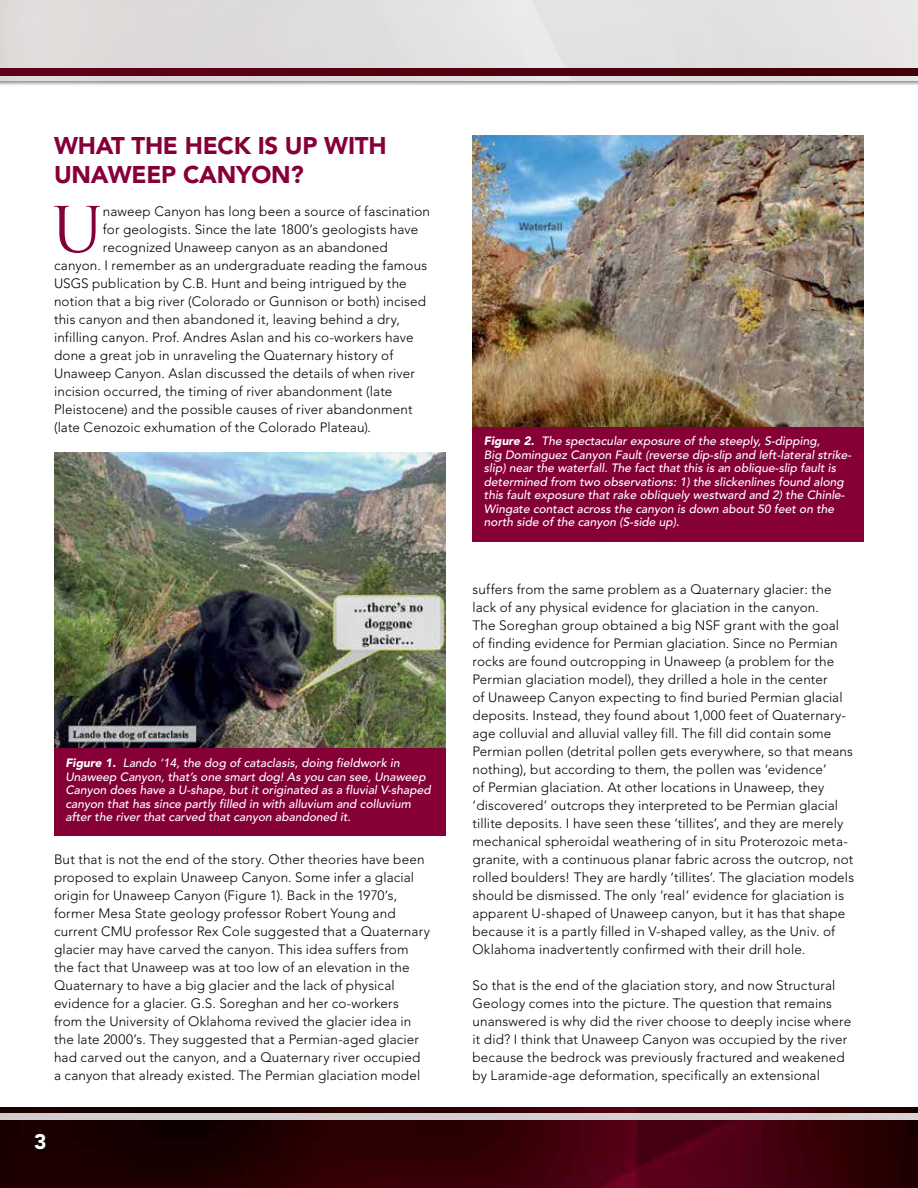
<style>
.page{position:relative;width:918px;height:1188px;background:#fff}
.page>*{position:absolute;margin:0;border:0;box-sizing:border-box;transform-origin:0 0}
.t1{font:61.35px "Trajan Pro 3";color:#860038}
.t2{font:900 24px/28.5px "Avenir";letter-spacing:-.01em;color:#860038}
.t3{font:900 21px "Avenir";color:#fff}
.t4{font:300 13.5px/18px "Avenir";letter-spacing:.01em;color:#000}
.t5{font:italic 500 12px/13.5px "Avenir";color:#fff}
.s1{font-weight:900}
</style>
<div class="page">
<div style="left:0;top:0;width:918px;height:87px;background:#000;opacity:.45"></div>
<img style="left:0;top:0;width:918px;height:81px">
<img style="left:0;top:1107px;width:918px;height:81px">
<div style="left:0;top:1113px;width:918px;height:7px;background:#d4d0cf"></div>
<img style="left:0;top:69px;width:918px;height:6px">
<div style="left:33px;top:1133px;width:18px;height:21px;background:#170000"></div>
<img style="left:54px;top:453px;width:392px;height:295px">
<img style="left:472px;top:135px;width:392px;height:292px">
<div style="left:472px;top:427px;width:392px;height:115px;background:#860038"></div>
<div style="left:54px;top:748px;width:392px;height:88px;background:#860038"></div>
<h2 class="t2" style="left:54px;top:131px;width:334px">WHAT THE HECK IS UP WITH<br>UNAWEEP CANYON?</h2>
<h1 class="t1" style="left:52px;top:188px;width:52px">U</h1>
<p class="t4" style="left:103px;top:202px;width:329px">naweep Canyon has long been a source of fascination</p>
<p class="t4" style="left:103px;top:220px;width:317px">for geologists. Since the late 1800’s geologists have</p>
<p class="t4" style="left:103px;top:238px;width:286px">recognized Unaweep canyon as an abandoned</p>
<p class="t4" style="left:54px;top:256px;width:375px">canyon. I remember as an undergraduate reading the famous</p>
<p class="t4" style="left:54px;top:274px;width:354px">USGS publication by C.B. Hunt and being intrigued by the</p>
<p class="t4" style="left:54px;top:292px;width:374px">notion that a big river (Colorado or Gunnison or both) incised</p>
<p class="t4" style="left:54px;top:310px;width:347px">this canyon and then abandoned it, leaving behind a dry,</p>
<p class="t4" style="left:54px;top:328px;width:361px">infilling canyon. Prof. Andres Aslan and his co-workers have</p>
<p class="t4" style="left:54px;top:346px;width:341px">done a great job in unraveling the Quaternary history of</p>
<p class="t4" style="left:54px;top:364px;width:363px">Unaweep Canyon. Aslan discussed the details of when river</p>
<p class="t4" style="left:54px;top:382px;width:340px">incision occurred, the timing of river abandonment (late</p>
<p class="t4" style="left:54px;top:400px;width:360px">Pleistocene) and the possible causes of river abandonment</p>
<p class="t4" style="left:54px;top:418px;width:319px">(late Cenozoic exhumation of the Colorado Plateau).</p>
<p class="t5" style="left:65px;top:757px;width:367px"><span class="s1">Figure 1.</span> Lando ‘14, the dog of cataclasis, doing fieldwork in Unaweep Canyon, that’s one smart dog! As you can see, Unaweep Canyon does have a U-shape, but it originated as a fluvial V-shaped canyon that has since partly filled in with alluvium and colluvium after the river that carved that canyon abandoned it.</p>
<p class="t4" style="left:54px;top:850px;width:378px">But that is not the end of the story. Other theories have been proposed to explain Unaweep Canyon. Some infer a glacial origin for Unaweep Canyon (Figure 1). Back in the 1970’s, former Mesa State geology professor Robert Young and current CMU professor Rex Cole suggested that a Quaternary glacier may have carved the canyon. This idea suffers from the fact that Unaweep was at too low of an elevation in the Quaternary to have a big glacier and the lack of physical evidence for a glacier. G.S. Soreghan and her co-workers from the University of Oklahoma revived the glacier idea in the late 2000’s. They suggested that a Permian-aged glacier had carved out the canyon, and a Quaternary river occupied a canyon that already existed. The Permian glaciation model</p>
<h3 class="t3" style="left:34px;top:1129px;width:14px">3</h3>
<p class="t5" style="left:484px;top:435px;width:369px"><span class="s1">Figure 2.</span> The spectacular exposure of the steeply, S-dipping,<br>Big Dominguez Canyon Fault (reverse dip-slip and left-lateral strike&shy;slip) near the waterfall. The fact that this is an oblique-slip fault is determined from two observations: 1) the slickenlines found along this fault exposure that rake obliquely westward and 2) the Chinle-Wingate contact across the canyon is down about 50 feet on the north side of the canyon (S-side up).</p>
<p class="t4" style="left:473px;top:580px;width:383px">suffers from the same problem as a Quaternary glacier: the lack of any physical evidence for glaciation in the canyon.<br>The Soreghan group obtained a big NSF grant with the goal of finding evidence for Permian glaciation. Since no Permian rocks are found outcropping in Unaweep (a problem for the Permian glaciation model), they drilled a hole in the center<br>of Unaweep Canyon expecting to find buried Permian glacial deposits. Instead, they found about 1,000 feet of Quaternary&shy;age colluvial and alluvial valley fill. The fill did contain some Permian pollen (detrital pollen gets everywhere, so that means nothing), but according to them, the pollen was ‘evidence’<br>of Permian glaciation. At other locations in Unaweep, they ‘discovered’ outcrops they interpreted to be Permian glacial tillite deposits. I have seen these ‘tillites’, and they are merely mechanical spheroidal weathering of in situ Proterozoic meta&shy;granite, with a continuous planar fabric across the outcrop, not rolled boulders! They are hardly ‘tillites’. The glaciation models should be dismissed. The only ‘real’ evidence for glaciation is apparent U-shaped of Unaweep canyon, but it has that shape because it is a partly filled in V-shaped valley, as the Univ. of Oklahoma inadvertently confirmed with their drill hole.</p>
<p class="t4" style="left:473px;top:976px;width:380px">So that is the end of the glaciation story, and now Structural Geology comes into the picture. The question that remains unanswered is why did the river choose to deeply incise where it did? I think that Unaweep Canyon was occupied by the river because the bedrock was previously fractured and weakened by Laramide-age deformation, specifically an extensional</p>
</div>
